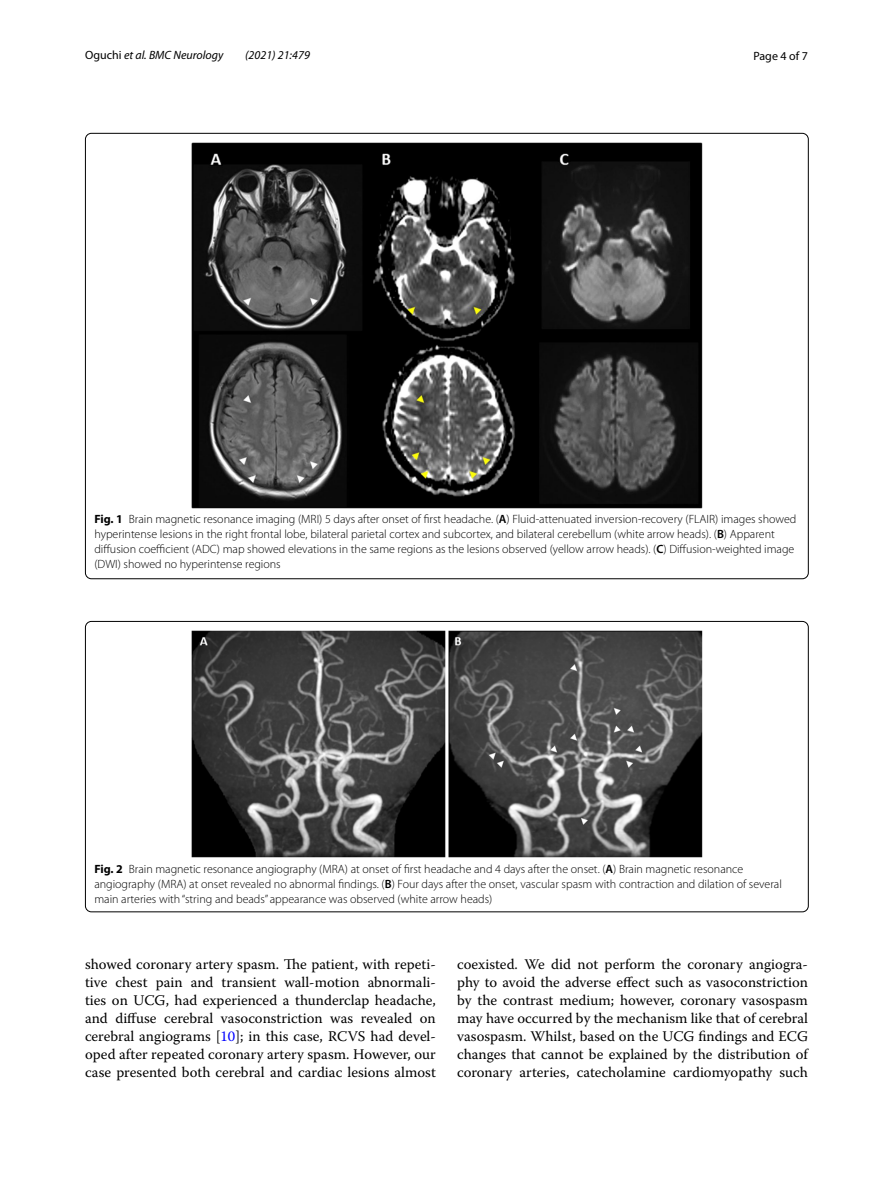
<style>
.page{position:relative;width:893px;height:1187px;background:#fff}
.page>*{position:absolute;margin:0;border:0;box-sizing:border-box;transform-origin:0 0}
.t1{font:14.7px/18px "Warnock Pro";color:#000;text-align:justify}
.t2{font:300 12px/15px "Myriad Pro";color:#000}
.t3{font:italic 12px "Myriad Pro";color:#000}
.t4{font:12px "Myriad Pro";color:#000}
.s1{font-style:normal}
.s2{font-weight:700}
.s3{font-weight:600}
.s4{color:#00f}
</style>
<div class="page">
<img style="left:192px;top:142px;width:510px;height:366px">
<img style="left:192px;top:630px;width:510px;height:227px">
<p class="t3" style="left:85px;top:48px;width:140px"><span class="s1">Oguchi</span> et al. BMC Neurology</p>
<p class="t3" style="left:245px;top:48px;width:66px">(2021) 21:479</p>
<p class="t4" style="left:753px;top:48px;width:56px">Page 4 of 7</p>
<p class="t2" style="left:94px;top:512px;width:703px"><span class="s2">Fig. 1</span> Brain magnetic resonance imaging (MRI) 5 days after onset of first headache. (<span class="s3">A</span>) Fluid-attenuated inversion-recovery (FLAIR) images showed hyperintense lesions in the right frontal lobe, bilateral parietal cortex and subcortex, and bilateral cerebellum (white arrow heads). (<span class="s3">B</span>) Apparent diffusion coefficient (ADC) map showed elevations in the same regions as the lesions observed (yellow arrow heads). (<span class="s3">C</span>) Diffusion-weighted image (DWI) showed no hyperintense regions</p>
<p class="t2" style="left:94px;top:861px;width:689px"><span class="s2">Fig. 2</span> Brain magnetic resonance angiography (MRA) at onset of first headache and 4 days after the onset. (<span class="s3">A</span>) Brain magnetic resonance angiography (MRA) at onset revealed no abnormal findings. (<span class="s3">B</span>) Four days after the onset, vascular spasm with contraction and dilation of several main arteries with “string and beads” appearance was observed (white arrow heads)</p>
<p class="t1" style="left:85px;top:954px;width:352px">showed coronary artery spasm. The patient, with repeti&shy;tive chest pain and transient wall-motion abnormali&shy;ties on UCG, had experienced a thunderclap headache, and diffuse cerebral vasoconstriction was revealed on cerebral angiograms [<span class="s4">10</span>]; in this case, RCVS had devel&shy;oped after repeated coronary artery spasm. However, our case presented both cerebral and cardiac lesions almost</p>
<p class="t1" style="left:457px;top:954px;width:352px">coexisted. We did not perform the coronary angiogra&shy;phy to avoid the adverse effect such as vasoconstriction by the contrast medium; however, coronary vasospasm may have occurred by the mechanism like that of cerebral vasospasm. Whilst, based on the UCG findings and ECG changes that cannot be explained by the distribution of coronary arteries, catecholamine cardiomyopathy such</p>
</div>
